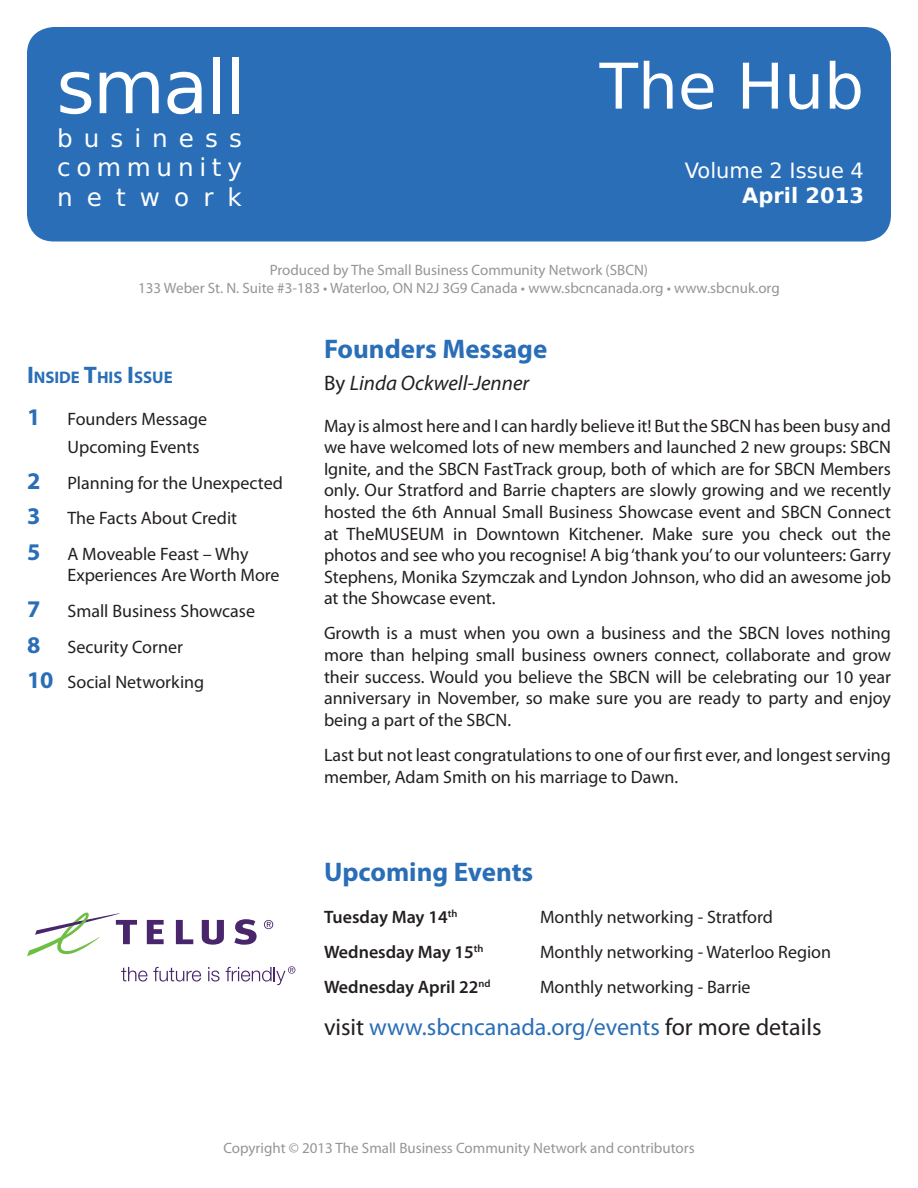
<style>
.page{position:relative;width:918px;height:1188px;background:#fff}
.page>*{position:absolute;margin:0;border:0;box-sizing:border-box;transform-origin:0 0}
.t1{font:73.95px "Bitstream Vera Sans";letter-spacing:-.025em;color:#fff}
.t2{font:63px "Bitstream Vera Sans";color:#fff}
.Heading{font:700 27px "Myriad Pro";color:#296eb7}
.t3{font:24.6px/29.5px "Bitstream Vera Sans";letter-spacing:.45em;color:#fff;text-align:justify}
.Body{font:24px "Myriad Pro";color:#296eb7}
.Author{font:italic 21px "Myriad Pro";color:#231f20}
.t4{font:21px "Bitstream Vera Sans";color:#fff}
.t5{font:700 21px "Bitstream Vera Sans";color:#fff}
.Body-2{font:18px/21.6px "Myriad Pro";color:#231f20}
.Body-3{font:600 18px "Myriad Pro";color:#231f20}
.t6{font:700 16.8px "Myriad Pro";color:#296eb7}
.t7{font:15px/18px "Myriad Pro";color:#939598;text-align:center}
.s1{font-size:24px}
.s2{font-weight:700;font-size:24px;color:#296eb7}
.s3{font-style:normal}
.s4{color:#231f20}
</style>
<div class="page">
<div style="left:27px;top:27px;width:864px;height:215px;background:#296eb7;border-radius:27px"></div>
<svg style="left:147px;top:920px;width:17px;height:24px"></svg>
<svg style="left:176px;top:920px;width:17px;height:24px"></svg>
<svg style="left:234px;top:919px;width:23px;height:26px"></svg>
<svg style="left:202px;top:920px;width:22px;height:25px"></svg>
<svg style="left:27px;top:912px;width:110px;height:44px"></svg>
<svg style="left:264px;top:920px;width:9px;height:9px"></svg>
<svg style="left:121px;top:967px;width:80px;height:15px"></svg>
<svg style="left:208px;top:967px;width:12px;height:15px"></svg>
<svg style="left:226px;top:966px;width:69px;height:19px"></svg>
<h1 class="t1" style="left:56px;top:45px;width:191px">small</h1>
<h3 class="t3" style="left:57px;top:124px;width:186px">business community network</h3>
<h2 class="t2" style="left:600px;top:50px;width:266px">The Hub</h2>
<p class="t4" style="left:685px;top:158px;width:181px">Volume 2 Issue 4</p>
<p class="t5" style="left:742px;top:184px;width:123px">April 2013</p>
<p class="t7" style="left:138px;top:260px;width:643px">Produced by The Small Business Community Network (SBCN)<br>133 Weber St. N. Suite #3-183 • Waterloo, ON N2J 3G9 Canada • www.sbcncanada.org • www.sbcnuk.org</p>
<p class="t6" style="left:27px;top:366px;width:147px"><span class="s1">I</span>NSIDE <span class="s1">T</span>HIS <span class="s1">I</span>SSUE</p>
<p class="Body-2" style="left:27px;top:408px;width:182px"><span class="s2">1</span> Founders Message</p>
<p class="Body-2" style="left:68px;top:436px;width:134px">Upcoming Events</p>
<p class="Body-2" style="left:27px;top:472px;width:257px"><span class="s2">2</span> Planning for the Unexpected</p>
<p class="Body-2" style="left:27px;top:507px;width:212px"><span class="s2">3</span> The Facts About Credit</p>
<p class="Body-2" style="left:68px;top:543px;width:214px;text-indent:-40px"><span class="s2">5</span> A Moveable Feast – Why<br>Experiences Are Worth More</p>
<p class="Body-2" style="left:27px;top:600px;width:230px"><span class="s2">7</span> Small Business Showcase</p>
<p class="Body-2" style="left:27px;top:635px;width:158px"><span class="s2">8</span> Security Corner</p>
<p class="Body-2" style="left:27px;top:671px;width:179px"><span class="s2">10</span> Social Networking</p>
<p class="Heading" style="left:324px;top:331px;width:225px">Founders Message</p>
<p class="Author" style="left:324px;top:370px;width:207px"><span class="s3">By</span> Linda Ockwell-Jenner</p>
<p class="Body-2" style="left:324px;top:414px;width:569px;text-align:justify">May is almost here and I can hardly believe it! But the SBCN has been busy and we have welcomed lots of new members and launched 2 new groups: SBCN Ignite, and the SBCN FastTrack group, both of which are for SBCN Members only. Our Stratford and Barrie chapters are slowly growing and we recently hosted the 6th Annual Small Business Showcase event and SBCN Connect at TheMUSEUM in Downtown Kitchener. Make sure you check out the photos and see who you recognise! A big ‘thank you’ to our volunteers: Garry Stephens, Monika Szymczak and Lyndon Johnson, who did an awesome job at the Showcase event.</p>
<p class="Body-2" style="left:324px;top:622px;width:569px;text-align:justify">Growth is a must when you own a business and the SBCN loves nothing more than helping small business owners connect, collaborate and grow their success. Would you believe the SBCN will be celebrating our 10 year anniversary in November, so make sure you are ready to party and enjoy being a part of the SBCN.</p>
<p class="Body-2" style="left:324px;top:744px;width:568px">Last but not least congratulations to one of our first ever, and longest serving member, Adam Smith on his marriage to Dawn.</p>
<p class="Heading" style="left:324px;top:854px;width:211px">Upcoming Events</p>
<p class="Body-3" style="left:324px;top:905px;width:135px">Tuesday May 14<sup>th</sup></p>
<p class="Body-2" style="left:540px;top:906px;width:234px">Monthly networking - Stratford</p>
<p class="Body-3" style="left:324px;top:940px;width:161px">Wednesday May 15<sup>th</sup></p>
<p class="Body-2" style="left:540px;top:941px;width:293px">Monthly networking - Waterloo Region</p>
<p class="Body-3" style="left:324px;top:976px;width:168px">Wednesday April 22<sup>nd</sup></p>
<p class="Body-2" style="left:540px;top:976px;width:212px">Monthly networking - Barrie</p>
<p class="Body" style="left:324px;top:1013px;width:499px"><span class="s4">visit</span> www.sbcncanada.org/events <span class="s4">for more details</span></p>
<p class="t7" style="left:223px;top:1139px;width:473px">Copyright © 2013 The Small Business Community Network and contributors</p>
</div>
